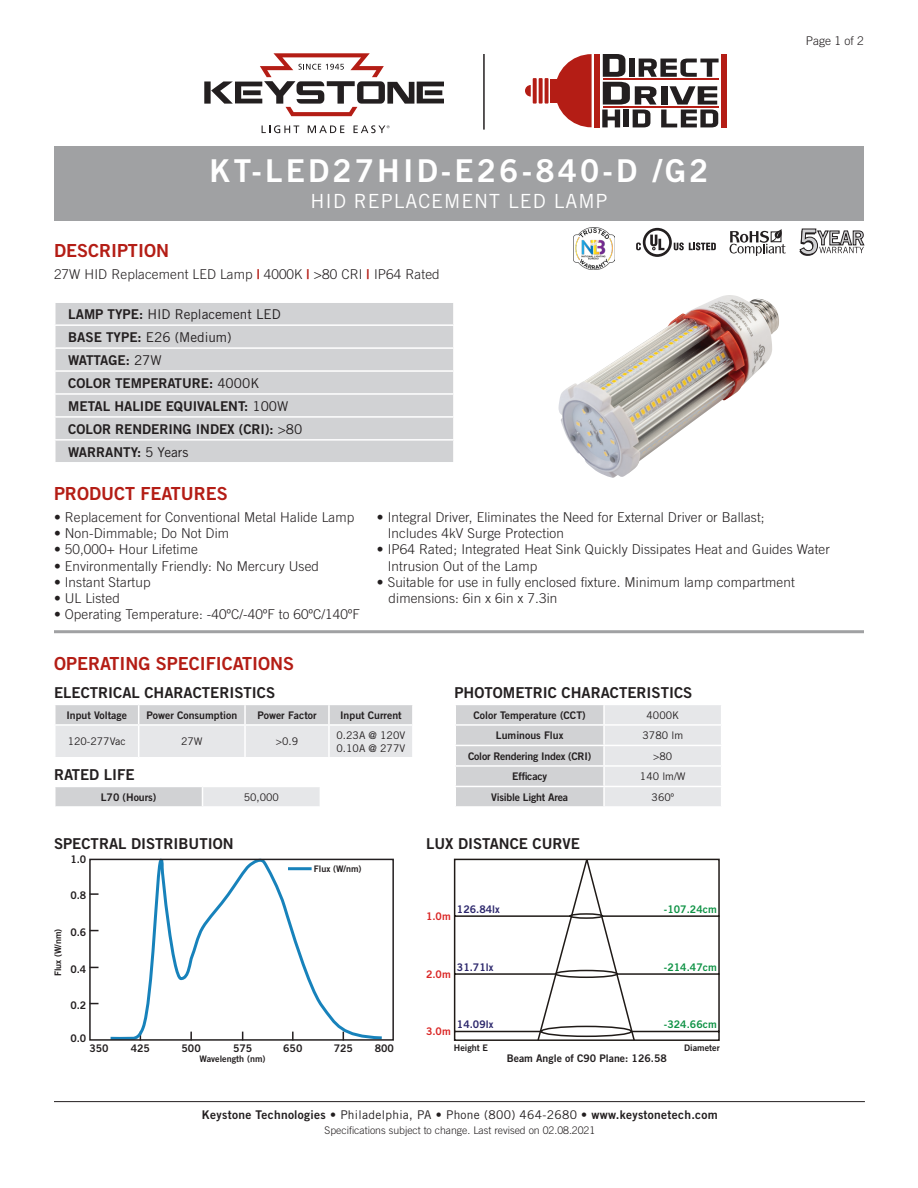
<style>
.page{position:relative;width:918px;height:1188px;background:#fff}
.page>*{position:absolute;margin:0;border:0;box-sizing:border-box;transform-origin:0 0}
.t1{font:31.5px "Trade Gothic Bold Two";letter-spacing:.1em;color:#fff}
.t2{font:19.5px "Trade Gothic";letter-spacing:.05em;color:#fff}
.t3{font:18px "Trade Gothic Bold Two";color:#b41d15}
.t4{font:15px "Trade Gothic Bold Two";color:#231f20}
.t5{font:300 13.5px/16.2px "Trade Gothic";letter-spacing:.01em;color:#231f20}
.t6{font:13.5px "Trade Gothic Bold Two";color:#231f20}
.t7{font:13.5px "Trade Gothic";color:#231f20}
.t8{font:13.5px "Trade Gothic Bold Two";letter-spacing:-.02em;color:#231f20}
.t9{font:12px "Trade Gothic Bold Two";letter-spacing:.025em;color:#231f20}
.t10{font:300 12px "Trade Gothic";color:#231f20}
.t11{font:10.5px "Trade Gothic Bold Two";color:#231f20}
.t12{font:10.5px "Trade Gothic";color:#231f20}
.t13{font:300 10.5px "Trade Gothic";color:#231f20}
.t14{font:10.5px "Trade Gothic Bold Two";letter-spacing:-.02em;color:#231f20}
.t15{font:10.5px "Trade Gothic Bold Two";color:#109346}
.t16{font:10.5px "Trade Gothic Bold Two";color:#2c276c}
.t17{font:10.5px "Trade Gothic Bold Two";color:#da2726}
.t18{font:9px "Trade Gothic Bold Two";color:#231f20}
.s1{font-family:"Trade Gothic Bold Two";font-weight:400;color:#b41d15}
.s2{font-family:"Trade Gothic Bold Two"}
.s3{font-family:"Trade Gothic"}
</style>
<div class="page">
<div style="left:54px;top:146px;width:810px;height:74px;background:#a0a1a3"></div>
<hr style="left:54px;top:630px;width:810px;height:3px;background:#a0a1a3">
<div style="left:55px;top:786px;width:147px;height:21px;background:#d1d2d4"></div>
<div style="left:202px;top:786px;width:118px;height:21px;background:#e6e7e9"></div>
<hr style="left:54px;top:786px;width:148px;height:1px;background:#fff">
<svg style="left:55px;top:787px;width:1px;height:19px"></svg>
<hr style="left:202px;top:786px;width:119px;height:1px;background:#fff">
<svg style="left:202px;top:787px;width:1px;height:19px"></svg>
<hr style="left:54px;top:806px;width:148px;height:2px;background:#fff">
<hr style="left:202px;top:806px;width:119px;height:2px;background:#fff">
<svg style="left:456px;top:705px;width:265px;height:101px;background:#dcdddf"></svg>
<svg style="left:55px;top:705px;width:358px;height:52px;background:#dedfe1"></svg>
<hr style="left:54px;top:724px;width:85px;height:2px;background:#fff">
<hr style="left:54px;top:726px;width:2px;height:31px;background:#fff">
<hr style="left:139px;top:724px;width:106px;height:2px;background:#fff">
<hr style="left:138px;top:726px;width:1px;height:31px;background:#fff">
<hr style="left:245px;top:724px;width:84px;height:2px;background:#fff">
<hr style="left:244px;top:726px;width:2px;height:31px;background:#fff">
<hr style="left:329px;top:724px;width:85px;height:2px;background:#fff">
<hr style="left:328px;top:726px;width:2px;height:31px;background:#fff">
<hr style="left:412px;top:726px;width:2px;height:31px;background:#fff">
<div style="left:56px;top:303px;width:397px;height:159px;background:#d1d2d4"></div>
<hr style="left:54px;top:324px;width:401px;height:2px;background:#fff">
<hr style="left:54px;top:347px;width:401px;height:2px;background:#fff">
<hr style="left:54px;top:370px;width:401px;height:2px;background:#fff">
<hr style="left:54px;top:393px;width:401px;height:2px;background:#fff">
<hr style="left:54px;top:416px;width:401px;height:2px;background:#fff">
<hr style="left:54px;top:439px;width:401px;height:2px;background:#fff">
<svg style="left:730px;top:229px;width:56px;height:27px"></svg>
<svg style="left:799px;top:229px;width:65px;height:27px"></svg>
<svg style="left:636px;top:228px;width:80px;height:29px"></svg>
<svg style="left:92px;top:893px;width:7px;height:2px"></svg>
<svg style="left:108px;top:858px;width:277px;height:180px"></svg>
<div style="left:89px;top:859px;width:305px;height:182px;border:2px solid #231f20"></div>
<svg style="left:453px;top:858px;width:267px;height:183px"></svg>
<svg style="left:536px;top:858px;width:100px;height:183px"></svg>
<hr style="left:54px;top:1101px;width:811px;height:1px;background:#231f20">
<hr style="left:483px;top:54px;width:2px;height:76px;background:#231f20">
<svg style="left:557px;top:54px;width:35px;height:73px"></svg>
<div style="left:594px;top:54px;width:6px;height:73px;background:#b41d15"></div>
<div style="left:721px;top:54px;width:6px;height:73px;background:#b41d15"></div>
<div style="left:551px;top:79px;width:6px;height:24px;background:#b41d15"></div>
<svg style="left:525px;top:85px;width:6px;height:12px"></svg>
<svg style="left:545px;top:78px;width:4px;height:26px"></svg>
<svg style="left:539px;top:78px;width:4px;height:26px"></svg>
<svg style="left:533px;top:78px;width:4px;height:26px"></svg>
<svg style="left:602px;top:54px;width:117px;height:73px"></svg>
<svg style="left:204px;top:53px;width:240px;height:63px"></svg>
<svg style="left:262px;top:125px;width:37px;height:8px"></svg>
<svg style="left:308px;top:126px;width:36px;height:7px"></svg>
<svg style="left:354px;top:125px;width:36px;height:8px"></svg>
<img style="left:558px;top:295px;width:221px;height:183px">
<img style="left:573px;top:228px;width:42px;height:41px">
<p class="t3" style="left:54px;top:240px;width:117px">DESCRIPTION</p>
<p class="t1" style="left:210px;top:152px;width:500px">KT-LED27HID-E26-840-D /G2</p>
<p class="t2" style="left:310px;top:189px;width:299px">HID REPLACEMENT LED LAMP</p>
<p class="t5" style="left:54px;top:266px;width:387px">27W HID Replacement LED Lamp <span class="s1">|</span> 4000K <span class="s1">|</span> &gt;80 CRI <span class="s1">|</span> IP64 Rated</p>
<p class="t7" style="left:68px;top:306px;width:214px"><span class="s2">LAMP TYPE:</span> HID Replacement LED</p>
<p class="t7" style="left:68px;top:329px;width:165px"><span class="s2">BASE TYPE:</span> E26 (Medium)</p>
<p class="t8" style="left:68px;top:352px;width:95px">WATTAGE: <span class="s3">27W</span></p>
<p class="t6" style="left:68px;top:375px;width:193px">COLOR TEMPERATURE: <span class="s3">4000K</span></p>
<p class="t6" style="left:68px;top:398px;width:222px">METAL HALIDE EQUIVALENT: <span class="s3">100W</span></p>
<p class="t6" style="left:68px;top:421px;width:236px">COLOR RENDERING INDEX (CRI): <span class="s3">&gt;80</span></p>
<p class="t6" style="left:68px;top:444px;width:122px">WARRANTY: <span class="s3">5 Years</span></p>
<p class="t3" style="left:54px;top:483px;width:175px">PRODUCT FEATURES</p>
<p class="t10" style="left:806px;top:34px;width:60px">Page 1 of 2</p>
<p class="t5" style="left:54px;top:509px;width:302px">• Replacement for Conventional Metal Halide Lamp</p>
<p class="t5" style="left:54px;top:525px;width:177px">• Non-Dimmable; Do Not Dim</p>
<p class="t5" style="left:54px;top:541px;width:145px">• 50,000+ Hour Lifetime</p>
<p class="t5" style="left:54px;top:558px;width:267px">• Environmentally Friendly: No Mercury Used</p>
<p class="t5" style="left:54px;top:574px;width:98px">• Instant Startup</p>
<p class="t5" style="left:54px;top:590px;width:67px">• UL Listed</p>
<p class="t5" style="left:54px;top:606px;width:307px">• Operating Temperature: -40ºC/-40ºF to 60ºC/140ºF</p>
<p class="t3" style="left:54px;top:653px;width:242px">OPERATING SPECIFICATIONS</p>
<p class="t5" style="left:388px;top:509px;width:379px;text-indent:-11px">• Integral Driver, Eliminates the Need for External Driver or Ballast;<br>Includes 4kV Surge Protection</p>
<p class="t5" style="left:388px;top:541px;width:444px;text-indent:-11px">• IP64 Rated; Integrated Heat Sink Quickly Dissipates Heat and Guides Water<br>Intrusion Out of the Lamp</p>
<p class="t5" style="left:389px;top:574px;width:408px;text-indent:-12px">• Suitable for use in fully enclosed fixture. Minimum lamp compartment dimensions: 6in x 6in x 7.3in</p>
<p class="t4" style="left:54px;top:683px;width:223px">ELECTRICAL CHARACTERISTICS</p>
<p class="t11" style="left:66px;top:709px;width:62px">Input Voltage</p>
<p class="t11" style="left:147px;top:709px;width:92px">Power Consumption</p>
<p class="t11" style="left:257px;top:709px;width:61px">Power Factor</p>
<p class="t11" style="left:340px;top:709px;width:63px">Input Current</p>
<p class="t12" style="left:68px;top:735px;width:59px">120-277Vac</p>
<p class="t12" style="left:181px;top:735px;width:23px">27W</p>
<p class="t12" style="left:276px;top:735px;width:24px">&gt;0.9</p>
<p class="t12" style="left:337px;top:729px;width:70px">0.23A @ 120V</p>
<p class="t12" style="left:337px;top:742px;width:70px">0.10A @ 277V</p>
<p class="t4" style="left:54px;top:765px;width:82px">RATED LIFE</p>
<p class="t11" style="left:101px;top:791px;width:57px">L70 (Hours)</p>
<p class="t12" style="left:244px;top:791px;width:37px">50,000</p>
<p class="t4" style="left:54px;top:834px;width:181px">SPECTRAL DISTRIBUTION</p>
<p class="t18" style="left:52px;top:976px;width:49px;rotate:-90deg">Flux (W/nm)</p>
<p class="t11" style="left:70px;top:853px;width:18px">1.0</p>
<p class="t11" style="left:70px;top:889px;width:18px">0.8</p>
<p class="t11" style="left:70px;top:925px;width:18px">0.6</p>
<p class="t11" style="left:70px;top:962px;width:18px">0.4</p>
<p class="t11" style="left:70px;top:998px;width:18px">0.2</p>
<p class="t11" style="left:70px;top:1032px;width:18px">0.0</p>
<p class="t18" style="left:314px;top:863px;width:49px">Flux (W/nm)</p>
<p class="t11" style="left:89px;top:1041px;width:21px">350</p>
<p class="t11" style="left:131px;top:1041px;width:21px">425</p>
<p class="t11" style="left:182px;top:1041px;width:21px">500</p>
<p class="t11" style="left:233px;top:1041px;width:21px">575</p>
<p class="t11" style="left:283px;top:1041px;width:21px">650</p>
<p class="t11" style="left:334px;top:1041px;width:21px">725</p>
<p class="t11" style="left:375px;top:1041px;width:21px">800</p>
<p class="t18" style="left:200px;top:1053px;width:67px">Wavelength (nm)</p>
<p class="t4" style="left:454px;top:683px;width:239px">PHOTOMETRIC CHARACTERISTICS</p>
<p class="t11" style="left:474px;top:709px;width:114px">Color Temperature (CCT)</p>
<p class="t12" style="left:647px;top:709px;width:34px">4000K</p>
<p class="t11" style="left:496px;top:729px;width:69px">Luminous Flux</p>
<p class="t12" style="left:643px;top:729px;width:42px">3780 lm</p>
<p class="t14" style="left:468px;top:750px;width:125px">Color Rendering Index (CRI)</p>
<p class="t12" style="left:653px;top:750px;width:21px">&gt;80</p>
<p class="t11" style="left:512px;top:770px;width:36px">Efficacy</p>
<p class="t12" style="left:640px;top:770px;width:47px">140 lm/W</p>
<p class="t14" style="left:491px;top:791px;width:78px">Visible Light Area</p>
<p class="t12" style="left:652px;top:791px;width:24px">360º</p>
<p class="t4" style="left:426px;top:834px;width:155px">LUX DISTANCE CURVE</p>
<p class="t17" style="left:426px;top:910px;width:26px">1.0m</p>
<p class="t16" style="left:457px;top:903px;width:44px">126.84lx</p>
<p class="t15" style="left:664px;top:903px;width:54px">-107.24cm</p>
<p class="t16" style="left:457px;top:960px;width:38px">31.71lx</p>
<p class="t15" style="left:664px;top:960px;width:54px">-214.47cm</p>
<p class="t17" style="left:426px;top:967px;width:26px">2.0m</p>
<p class="t16" style="left:457px;top:1018px;width:38px">14.09lx</p>
<p class="t15" style="left:664px;top:1018px;width:54px">-324.66cm</p>
<p class="t11" style="left:507px;top:1052px;width:162px">Beam Angle of C90 Plane: 126.58</p>
<p class="t17" style="left:426px;top:1025px;width:26px">3.0m</p>
<p class="t18" style="left:454px;top:1042px;width:36px">Height E</p>
<p class="t18" style="left:684px;top:1042px;width:37px">Diameter</p>
<p class="t9" style="left:202px;top:1107px;width:518px">Keystone Technologies • <span class="s3">Philadelphia, PA</span> • <span class="s3">Phone (800) 464-2680 •</span> www.keystonetech.com</p>
<p class="t13" style="left:325px;top:1124px;width:272px">Specifications subject to change. Last revised on 02.08.2021</p>
</div>
